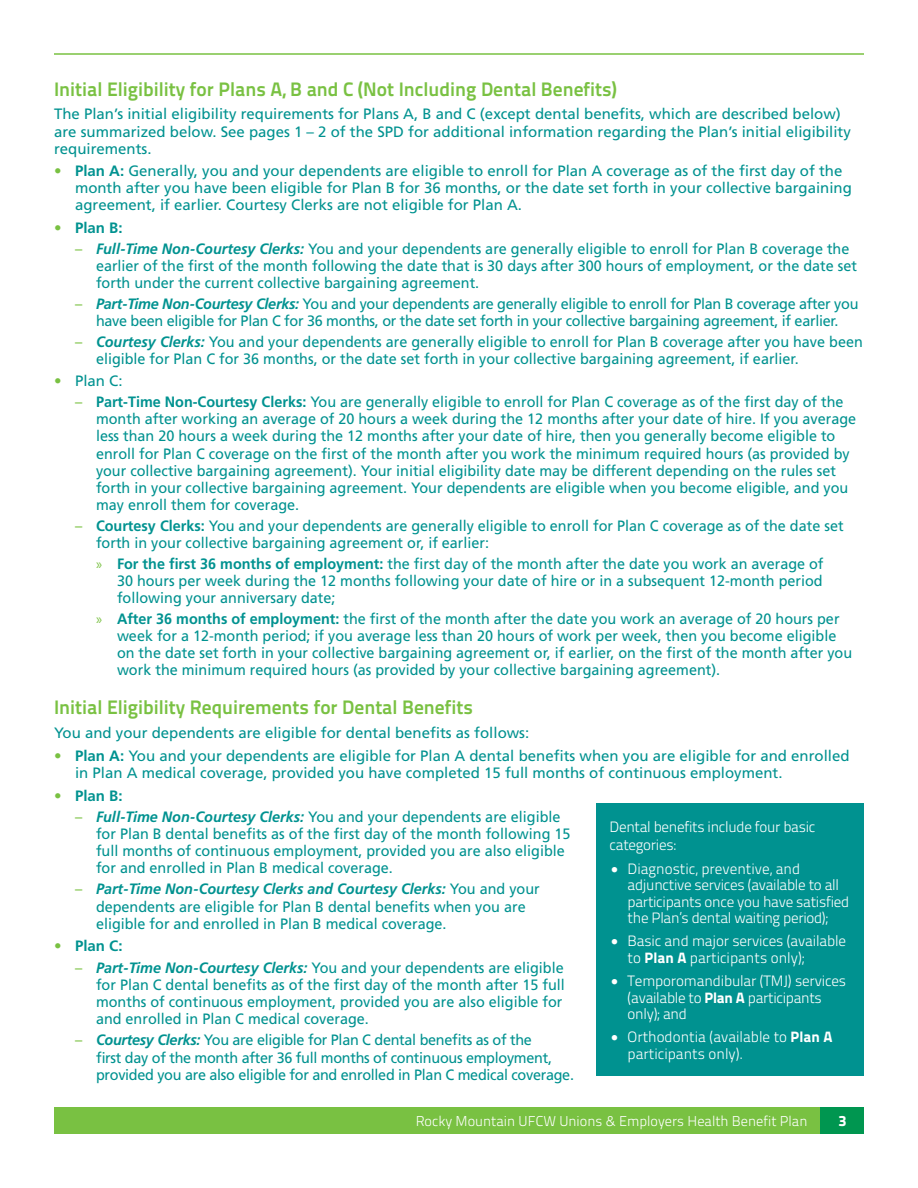
<style>
.page{position:relative;width:918px;height:1188px;background:#fff}
.page>*{position:absolute;margin:0;border:0;box-sizing:border-box;transform-origin:0 0}
.heading2{font:19.5px "Titillium Text 14 L 800 wt";color:#79c142}
.body_text{font:15px/17.1px "Frutiger LT Std";color:#009290;scale:.96 1}
.body_text-2{font:15px/17.1px "Frutiger LT Std";color:#009290}
.body_text-3{font:15px/17.2px "Frutiger LT Std";letter-spacing:-.02em;color:#009290;text-align:center;scale:.96 1}
.callout_box{font:15px/16.5px "Titillium Text 14 L 250 wt";letter-spacing:-.02em;color:#fff}
.callout_box-2{font:15px/16.5px "Titillium Text 14 L 250 wt";color:#fff}
.t1{font:700 15px "Frutiger LT Std";color:#009290}
.t2{font:15px "Titillium Text 14 L 999 wt";color:#fff}
.t3{font:14.25px "Titillium Text 14 L 250 wt";color:#fff}
.s1{font-weight:700;color:#79c142}
.s2{font-weight:700}
.s3{color:#79c142}
.s4{font-weight:700;font-style:italic}
.s5{font-family:"Myriad Pro";color:#79c142}
.s6{font-family:"Titillium Text 14 L 999 wt"}
</style>
<div class="page">
<div style="left:54px;top:1107px;width:767px;height:27px;background:#79c142"></div>
<div style="left:821px;top:1107px;width:43px;height:27px;background:#009650"></div>
<hr style="left:54px;top:53px;width:810px;height:2px;background:#79c142">
<div style="left:596px;top:804px;width:268px;height:272px;background:#009290"></div>
<p class="heading2" style="left:54px;top:77px;width:564px">Initial Eligibility for Plans A, B and C (Not Including Dental Benefits)</p>
<p class="body_text-2" style="left:54px;top:106px;width:798px">The Plan’s initial eligibility requirements for Plans A, B and C (except dental benefits, which are described below) are summarized below. See pages 1 – 2 of the SPD for additional information regarding the Plan’s initial eligibility requirements.</p>
<p class="body_text-2" style="left:75px;top:162px;width:778px;text-indent:-21px"><span class="s1">•</span> <span class="s2">Plan A:</span> Generally, you and your dependents are eligible to enroll for Plan A coverage as of the first day of the month after you have been eligible for Plan B for 36 months, or the date set forth in your collective bargaining agreement, if earlier. Courtesy Clerks are not eligible for Plan A.</p>
<p class="t1" style="left:54px;top:219px;width:70px"><span class="s3">•</span> Plan B:</p>
<p class="body_text" style="left:96px;top:240px;width:794px;text-indent:-21px"><span class="s3">–</span> <span class="s4">Full-Time Non-Courtesy Clerks:</span> You and your dependents are generally eligible to enroll for Plan B coverage the earlier of the first of the month following the date that is 30 days after 300 hours of employment, or the date set forth under the current collective bargaining agreement.</p>
<p class="body_text-3" style="left:75px;top:295px;width:818px"><span class="s3">–</span> <span class="s4">Part-Time Non-Courtesy Clerks:</span> You and your dependents are generally eligible to enroll for Plan B coverage after you have been eligible for Plan C for 36 months, or the date set forth in your collective bargaining agreement, if earlier.</p>
<p class="body_text" style="left:96px;top:333px;width:800px;text-indent:-21px"><span class="s3">–</span> <span class="s4">Courtesy Clerks:</span> You and your dependents are generally eligible to enroll for Plan B coverage after you have been eligible for Plan C for 36 months, or the date set forth in your collective bargaining agreement, if earlier.</p>
<p class="body_text-2" style="left:54px;top:373px;width:70px"><span class="s3">•</span> Plan C:</p>
<p class="body_text" style="left:96px;top:394px;width:793px;text-indent:-21px"><span class="s3">–</span> <span class="s2">Part-Time Non-Courtesy Clerks:</span> You are generally eligible to enroll for Plan C coverage as of the first day of the month after working an average of 20 hours a week during the 12 months after your date of hire. If you average less than 20 hours a week during the 12 months after your date of hire, then you generally become eligible to enroll for Plan C coverage on the first of the month after you work the minimum required hours (as provided by your collective bargaining agreement). Your initial eligibility date may be different depending on the rules set forth in your collective bargaining agreement. Your dependents are eligible when you become eligible, and you may enroll them for coverage.</p>
<p class="body_text" style="left:96px;top:517px;width:780px;text-indent:-21px"><span class="s3">–</span> <span class="s2">Courtesy Clerks:</span> You and your dependents are generally eligible to enroll for Plan C coverage as of the date set forth in your collective bargaining agreement or, if earlier:</p>
<p class="body_text" style="left:117px;top:555px;width:738px;text-align:justify;text-indent:-21px"><span class="s5">»</span> <span class="s2">For the first 36 months of employment:</span> the first day of the month after the date you work an average of 30 hours per week during the 12 months following your date of hire or in a subsequent 12-month period following your anniversary date;</p>
<p class="body_text" style="left:117px;top:610px;width:767px;text-indent:-21px"><span class="s5">»</span> <span class="s2">After 36 months of employment:</span> the first of the month after the date you work an average of 20 hours per week for a 12-month period; if you average less than 20 hours of work per week, then you become eligible on the date set forth in your collective bargaining agreement or, if earlier, on the first of the month after you work the minimum required hours (as provided by your collective bargaining agreement).</p>
<p class="heading2" style="left:54px;top:695px;width:421px">Initial Eligibility Requirements for Dental Benefits</p>
<p class="body_text-2" style="left:54px;top:724px;width:477px">You and your dependents are eligible for dental benefits as follows:</p>
<p class="body_text-2" style="left:75px;top:747px;width:776px;text-indent:-21px"><span class="s1">•</span> <span class="s2">Plan A:</span> You and your dependents are eligible for Plan A dental benefits when you are eligible for and enrolled in Plan A medical coverage, provided you have completed 15 full months of continuous employment.</p>
<p class="t1" style="left:54px;top:787px;width:70px"><span class="s3">•</span> Plan B:</p>
<p class="body_text" style="left:96px;top:808px;width:496px;text-indent:-21px"><span class="s3">–</span> <span class="s4">Full-Time Non-Courtesy Clerks:</span> You and your dependents are eligible for Plan B dental benefits as of the first day of the month following 15 full months of continuous employment, provided you are also eligible for and enrolled in Plan B medical coverage.</p>
<p class="body_text" style="left:96px;top:881px;width:464px;text-indent:-21px"><span class="s3">–</span> <span class="s4">Part-Time Non-Courtesy Clerks and Courtesy Clerks:</span> You and your dependents are eligible for Plan B dental benefits when you are eligible for and enrolled in Plan B medical coverage.</p>
<p class="t1" style="left:54px;top:937px;width:70px"><span class="s3">•</span> Plan C:</p>
<p class="body_text" style="left:96px;top:959px;width:490px;text-indent:-21px"><span class="s3">–</span> <span class="s4">Part-Time Non-Courtesy Clerks:</span> You and your dependents are eligible for Plan C dental benefits as of the first day of the month after 15 full months of continuous employment, provided you are also eligible for and enrolled in Plan C medical coverage.</p>
<p class="body_text-3" style="left:96px;top:1032px;width:499px;text-align:left;text-indent:-21px"><span class="s3">–</span> <span class="s4">Courtesy Clerks:</span> You are eligible for Plan C dental benefits as of the<br>first day of the month after 36 full months of continuous employment, provided you are also eligible for and enrolled in Plan C medical coverage.</p>
<p class="callout_box" style="left:610px;top:818px;width:207px;line-height:18px">Dental benefits include four basic categories:</p>
<p class="callout_box" style="left:628px;top:860px;width:223px;text-indent:-16px">• Diagnostic, preventive, and adjunctive services (available to all participants once you have satisfied the Plan’s dental waiting period);</p>
<p class="callout_box" style="left:628px;top:933px;width:220px;text-indent:-16px">• Basic and major services (available to <span class="s6">Plan A</span> participants only);</p>
<p class="callout_box" style="left:628px;top:973px;width:220px;text-indent:-16px">• Temporomandibular (TMJ) services (available to <span class="s6">Plan A</span> participants only); and</p>
<p class="callout_box-2" style="left:628px;top:1029px;width:206px;text-indent:-16px">• Orthodontia (available to <span class="s6">Plan A </span>participants only).</p>
<p class="t3" style="left:416px;top:1112px;width:393px">Rocky Mountain UFCW Unions &amp; Employers Health Benefit Plan</p>
<p class="t2" style="left:838px;top:1112px;width:9px">3</p>
</div>
